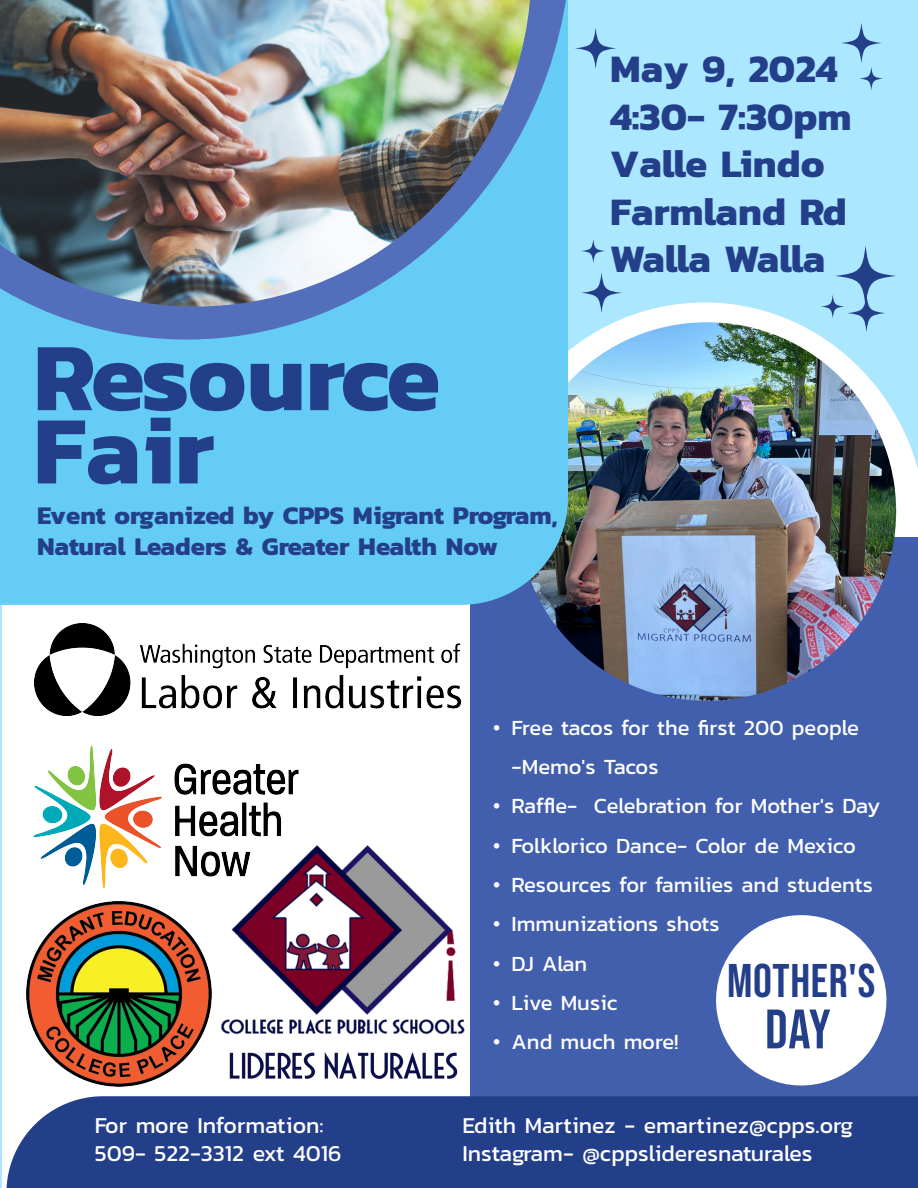
<style>
.page{position:relative;width:918px;height:1188px;background:#abe7ff}
.page>*{position:absolute;margin:0;border:0;box-sizing:border-box;transform-origin:0 0}
.t1{font:700 97.65px/73.2px "Kanit";letter-spacing:-.01em;color:#243f8a}
.t2{font:55.5px "Bebas Neue";color:#243f8a}
.t3{font:47.25px "Bebas Neue";letter-spacing:.015em;color:#243f8a}
.t4{font:700 39.6px/47.4px "Kanit";color:#243f8a}
.t5{font:700 25.8px/31px "Kanit";color:#243f8a}
.t6{font:23.1px/27.8px "Kanit";color:#fff}
.t7{font:22.05px/39.3px "Kanit";color:#fff}
.s1{font-family:"Times New Roman"}
</style>
<div class="page">
<div style="left:2px;top:486px;width:916px;height:702px;background:#fff"></div>
<svg style="left:568px;top:302px;width:350px;height:235px"></svg>
<div style="left:470px;top:537px;width:448px;height:651px;background:#425fad"></div>
<img style="left:518px;top:322px;width:378px;height:379px;border-radius:189px">
<div style="left:6px;top:1096px;width:912px;height:92px;background:#243f8a"></div>
<div style="left:0;top:340px;width:568px;height:265px;background:#64ccf5"></div>
<svg style="left:0;top:0;width:571px;height:340px;background:#61b2e4"></svg>
<img style="left:0;top:0;width:531px;height:307px">
<svg style="left:835px;top:245px;width:61px;height:62px"></svg>
<svg style="left:821px;top:295px;width:24px;height:24px"></svg>
<svg style="left:859px;top:67px;width:24px;height:24px"></svg>
<svg style="left:847px;top:294px;width:38px;height:38px"></svg>
<svg style="left:581px;top:272px;width:41px;height:41px"></svg>
<svg style="left:581px;top:239px;width:24px;height:24px"></svg>
<svg style="left:841px;top:23px;width:41px;height:40px"></svg>
<svg style="left:575px;top:28px;width:41px;height:41px"></svg>
<svg style="left:705px;top:915px;width:193px;height:182px"></svg>
<img style="left:146px;top:845px;width:365px;height:266px">
<img style="left:33px;top:745px;width:278px;height:157px">
<img style="left:35px;top:624px;width:426px;height:92px">
<img style="left:27px;top:902px;width:185px;height:184px">
<h1 class="t1" style="left:33px;top:338px;width:409px">Resource<br>Fair</h1>
<p class="t5" style="left:37px;top:499px;width:522px">Event organized by CPPS Migrant Program,<br>Natural Leaders &amp; Greater Health Now</p>
<h3 class="t4" style="left:610px;top:44px;width:243px">May 9, 2024<br>4:30- 7:30pm<br>Valle Lindo<br>Farmland Rd<br>Walla Walla</h3>
<p class="t6" style="left:95px;top:1111px;width:248px">For more Information:<br>509- 522-3312 ext 4016</p>
<p class="t7" style="left:512px;top:707px;width:349px;text-indent:-19px"><span class="s1">•</span> Free tacos for the first 200 people -Memo's Tacos</p>
<p class="t7" style="left:493px;top:786px;width:389px"><span class="s1">•</span> Raffle- Celebration for Mother's Day</p>
<p class="t7" style="left:493px;top:825px;width:364px"><span class="s1">•</span> Folklorico Dance- Color de Mexico</p>
<p class="t7" style="left:493px;top:865px;width:382px"><span class="s1">•</span> Resources for families and students</p>
<p class="t7" style="left:493px;top:904px;width:228px"><span class="s1">•</span> Immunizations shots</p>
<p class="t7" style="left:493px;top:943px;width:96px"><span class="s1">•</span> DJ Alan</p>
<p class="t7" style="left:493px;top:983px;width:126px"><span class="s1">•</span> Live Music</p>
<p class="t7" style="left:493px;top:1022px;width:187px"><span class="s1">•</span> And much more!</p>
<h3 class="t3" style="left:727px;top:953px;width:150px">MOTHER'S</h3>
<h2 class="t2" style="left:765px;top:998px;width:67px">DAY</h2>
<p class="t6" style="left:462px;top:1111px;width:392px">Edith Martinez - emartinez@cpps.org<br>Instagram- @cppslideresnaturales</p>
</div>
